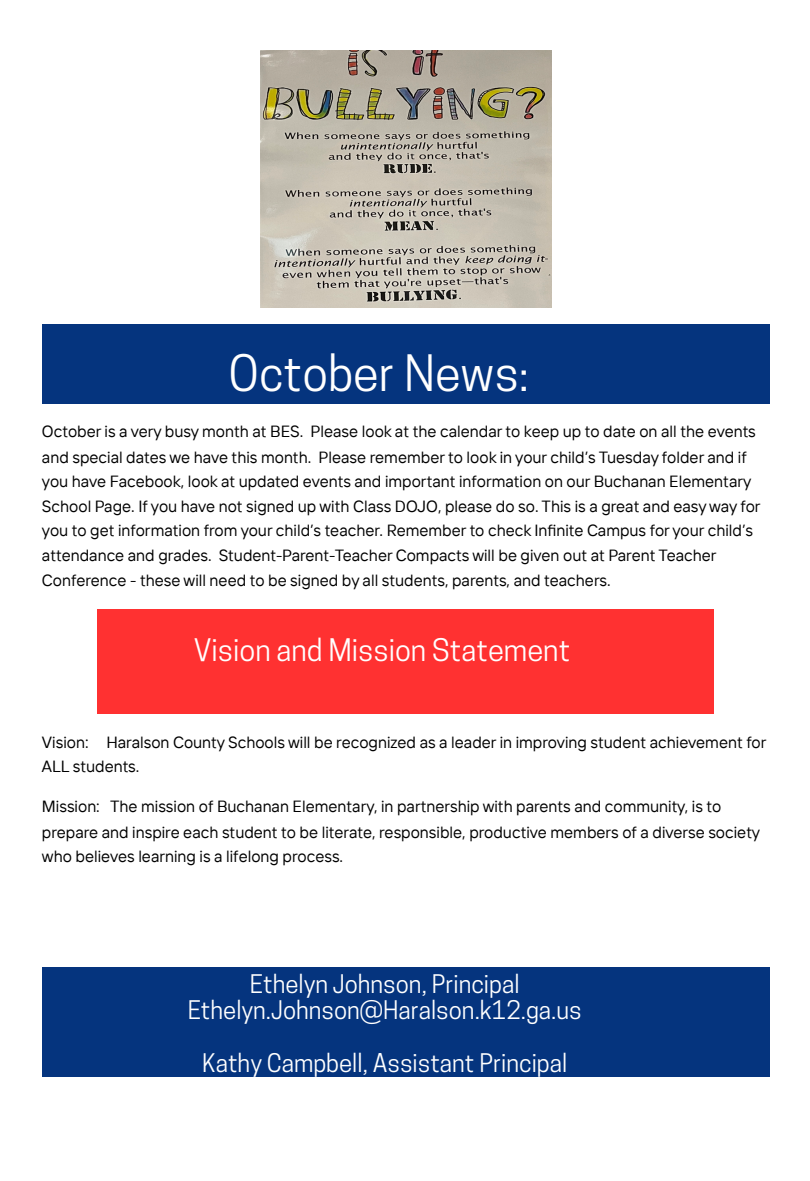
<style>
.page{position:relative;width:810px;height:1181px;background:#fff}
.page>*{position:absolute;margin:0;border:0;box-sizing:border-box;transform-origin:0 0}
.t1{font:47.1px "Cooper Hewitt";color:#fff}
.t2{font:29.25px "Cooper Hewitt";color:#fff}
.t3{font:24px "Cooper Hewitt";color:#fff}
.t4{font:16.2px/24.8px "TT Interphases";color:#000}
</style>
<div class="page">
<img style="left:260px;top:50px;width:291px;height:258px">
<div style="left:42px;top:324px;width:727px;height:80px;background:#05347e"></div>
<div style="left:98px;top:609px;width:616px;height:104px;background:#ff3131"></div>
<div style="left:42px;top:967px;width:727px;height:109px;background:#05347e"></div>
<hr style="left:42px;top:1138px;width:727px;height:1px;background:#05347e">
<p class="t1" style="left:228px;top:355px;width:302px">October News:</p>
<h1 class="t4" style="left:42px;top:419px;width:720px">October is a very busy month at BES. Please look at the calendar to keep up to date on all the events and special dates we have this month. Please remember to look in your child’s Tuesday folder and if you have Facebook, look at updated events and important information on our Buchanan Elementary School Page. If you have not signed up with Class DOJO, please do so. This is a great and easy way for you to get information from your child’s teacher. Remember to check Infinite Campus for your child’s attendance and grades. Student-Parent-Teacher Compacts will be given out at Parent Teacher Conference - these will need to be signed by all students, parents, and teachers.</h1>
<p class="t2" style="left:194px;top:639px;width:378px">Vision and Mission Statement</p>
<h1 class="t4" style="left:42px;top:729px;width:726px;line-height:24.3px">Vision: Haralson County Schools will be recognized as a leader in improving student achievement for<br>ALL students.</h1>
<h1 class="t4" style="left:42px;top:793px;width:720px">Mission: The mission of Buchanan Elementary, in partnership with parents and community, is to prepare and inspire each student to be literate, responsible, productive members of a diverse society who believes learning is a lifelong process.</h1>
<p class="t3" style="left:250px;top:974px;width:271px">Ethelyn Johnson, Principal</p>
<p class="t3" style="left:188px;top:1001px;width:395px">Ethelyn.Johnson@Haralson.k12.ga.us</p>
<p class="t3" style="left:202px;top:1053px;width:367px">Kathy Campbell, Assistant Principal</p>
</div>
